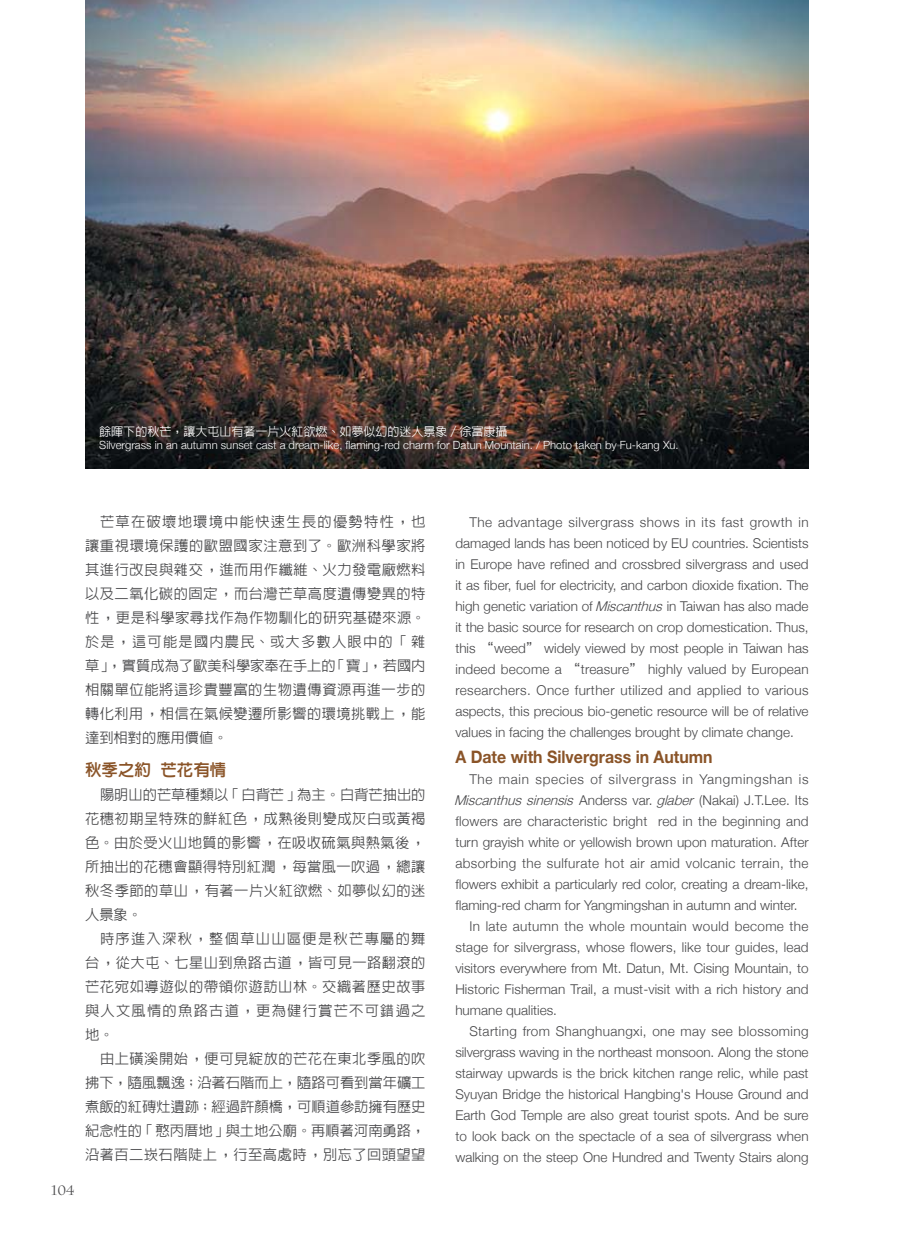
<style>
.page{position:relative;width:915px;height:1255px;background:#fff}
.page>*{position:absolute;margin:0;border:0;box-sizing:border-box;transform-origin:0 0}
.t1{font:700 17.25px "Helvetica Neue";color:#8a5428;scale:.92 1}
.t2{font:16.5px "Lin Gothic Extra";color:#8a5428}
.t3{font:500 14.25px/24px "Lin Gothic";letter-spacing:.03em;color:#464648;text-align:justify}
.t4{font:300 13.5px/21px "Helvetica Neue";color:#464648;text-align:justify}
.t5{font:300 13.5px "Helvetica Neue";letter-spacing:.025em;color:#464648}
.t6{font:300 13.5px "Helvetica Neue";letter-spacing:.03em;color:#464648}
.t7{font:300 13.5px "Helvetica Neue";letter-spacing:.05em;color:#464648}
.t8{font:13.5px "Charlemagne Std";color:#464648}
.t9{font:500 12px "Lin Gothic";color:#fff}
.t10{font:300 11.25px "Helvetica Neue";color:#fff}
.s1{font-style:italic}
.s2{font-family:"Lin Gothic";font-weight:500}
</style>
<div class="page">
<img style="left:85px;top:0;width:723px;height:468px">
<p class="t9" style="left:99px;top:425px;width:409px">餘暉下的秋芒，讓大屯山有著一片火紅欲燃、如夢似幻的迷人景象／徐富康攝</p>
<p class="t10" style="left:99px;top:438px;width:580px">Silvergrass in an autumn sunset cast a dream-like, flaming-red charm for Datun Mountain. / Photo taken by Fu-kang Xu.</p>
<p class="t8" style="left:51px;top:1182px;width:25px">104</p>
<p class="t3" style="left:85px;top:510px;width:342px;text-indent:15px">芒草在破壞地環境中能快速生長的優勢特性，也讓重視環境保護的歐盟國家注意到了。歐洲科學家將其進行改良與雜交，進而用作纖維、火力發電廠燃料以及二氧化碳的固定，而台灣芒草高度遺傳變異的特性，更是科學家尋找作為作物馴化的研究基礎來源。於是，這可能是國內農民、或大多數人眼中的「雜草」，實質成為了歐美科學家奉在手上的「寶」，若國內相關單位能將這珍貴豐富的生物遺傳資源再進一步的轉化利用，相信在氣候變遷所影響的環境挑戰上，能達到相對的應用價值。</p>
<p class="t2" style="left:85px;top:761px;width:143px">秋季之約芒花有情</p>
<p class="t3" style="left:85px;top:782px;width:342px;text-indent:15px">陽明山的芒草種類以「白背芒」為主。白背芒抽出的花穗初期呈特殊的鮮紅色，成熟後則變成灰白或黃褐色。由於受火山地質的影響，在吸收硫氣與熱氣後，所抽出的花穗會顯得特別紅潤，每當風一吹過，總讓秋冬季節的草山，有著一片火紅欲燃、如夢似幻的迷人景象。</p>
<p class="t3" style="left:85px;top:926px;width:342px;text-indent:15px">時序進入深秋，整個草山山區便是秋芒專屬的舞台，從大屯、七星山到魚路古道，皆可見一路翻滾的芒花宛如導遊似的帶領你遊訪山林。交織著歷史故事與人文風情的魚路古道，更為健行賞芒不可錯過之地。</p>
<p class="t3" style="left:85px;top:1046px;width:342px;text-indent:15px">由上磺溪開始，便可見綻放的芒花在東北季風的吹拂下，隨風飄逸；沿著石階而上，隨路可看到當年礦工煮飯的紅磚灶遺跡；經過許顏橋，可順道參訪擁有歷史紀念性的「憨丙厝地」與土地公廟。再順著河南勇路，沿著百二崁石階陡上，行至高處時，別忘了回頭望望</p>
<p class="t4" style="left:455px;top:511px;width:354px;text-indent:14px">The advantage silvergrass shows in its fast growth in damaged lands has been noticed by EU countries. Scientists in Europe have refined and crossbred silvergrass and used it as fiber, fuel for electricity, and carbon dioxide fixation. The high genetic variation of <span class="s1">Miscanthus</span>in Taiwan has also made it the basic source for research on crop domestication. Thus, this <span class="s2">“</span>weed<span class="s2">”</span> widely viewed by most people in Taiwan has indeed become a <span class="s2">“</span>treasure<span class="s2">”</span> highly valued by European researchers. Once further utilized and applied to various aspects, this precious bio-genetic resource will be of relative values in facing the challenges brought by climate change.</p>
<p class="t1" style="left:455px;top:746px;width:281px">A Date with Silvergrass in Autumn</p>
<p class="t7" style="left:469px;top:770px;width:340px">The main species of silvergrass in Yangmingshan is</p>
<p class="t4" style="left:454px;top:789px;width:356px"><span class="s1">Miscanthussinensis</span> Anderss var. <span class="s1">glaber</span> (Nakai) J.T.Lee. Its</p>
<p class="t4" style="left:455px;top:810px;width:354px">flowers are characteristic bright red in the beginning and</p>
<p class="t4" style="left:455px;top:831px;width:354px">turn grayish white or yellowish brown upon maturation. After</p>
<p class="t6" style="left:455px;top:854px;width:354px">absorbing the sulfurate hot air amid volcanic terrain, the</p>
<p class="t4" style="left:455px;top:873px;width:354px">flowers exhibit a particularly red color, creating a dream-like,</p>
<p class="t4" style="left:455px;top:894px;width:344px">flaming-red charm for Yangmingshan in autumn and winter.</p>
<p class="t5" style="left:469px;top:917px;width:340px">In late autumn the whole mountain would become the</p>
<p class="t4" style="left:455px;top:936px;width:354px">stage for silvergrass, whose flowers, like tour guides, lead</p>
<p class="t4" style="left:455px;top:957px;width:354px">visitors everywhere from Mt. Datun, Mt. Cising Mountain, to</p>
<p class="t4" style="left:455px;top:978px;width:354px">Historic Fisherman Trail, a must-visit with a rich history and</p>
<p class="t4" style="left:455px;top:999px;width:103px">humane qualities.</p>
<p class="t5" style="left:469px;top:1022px;width:340px">Starting from Shanghuangxi, one may see blossoming</p>
<p class="t4" style="left:455px;top:1041px;width:354px">silvergrass waving in the northeast monsoon. Along the stone</p>
<p class="t4" style="left:455px;top:1062px;width:354px">stairway upwards is the brick kitchen range relic, while past</p>
<p class="t4" style="left:455px;top:1083px;width:354px">Syuyan Bridge the historical Hangbing's House Ground and</p>
<p class="t4" style="left:455px;top:1104px;width:354px">Earth God Temple are also great tourist spots. And be sure</p>
<p class="t4" style="left:455px;top:1125px;width:354px">to look back on the spectacle of a sea of silvergrass when</p>
<p class="t4" style="left:455px;top:1146px;width:354px">walking on the steep One Hundred and Twenty Stairs along</p>
</div>
